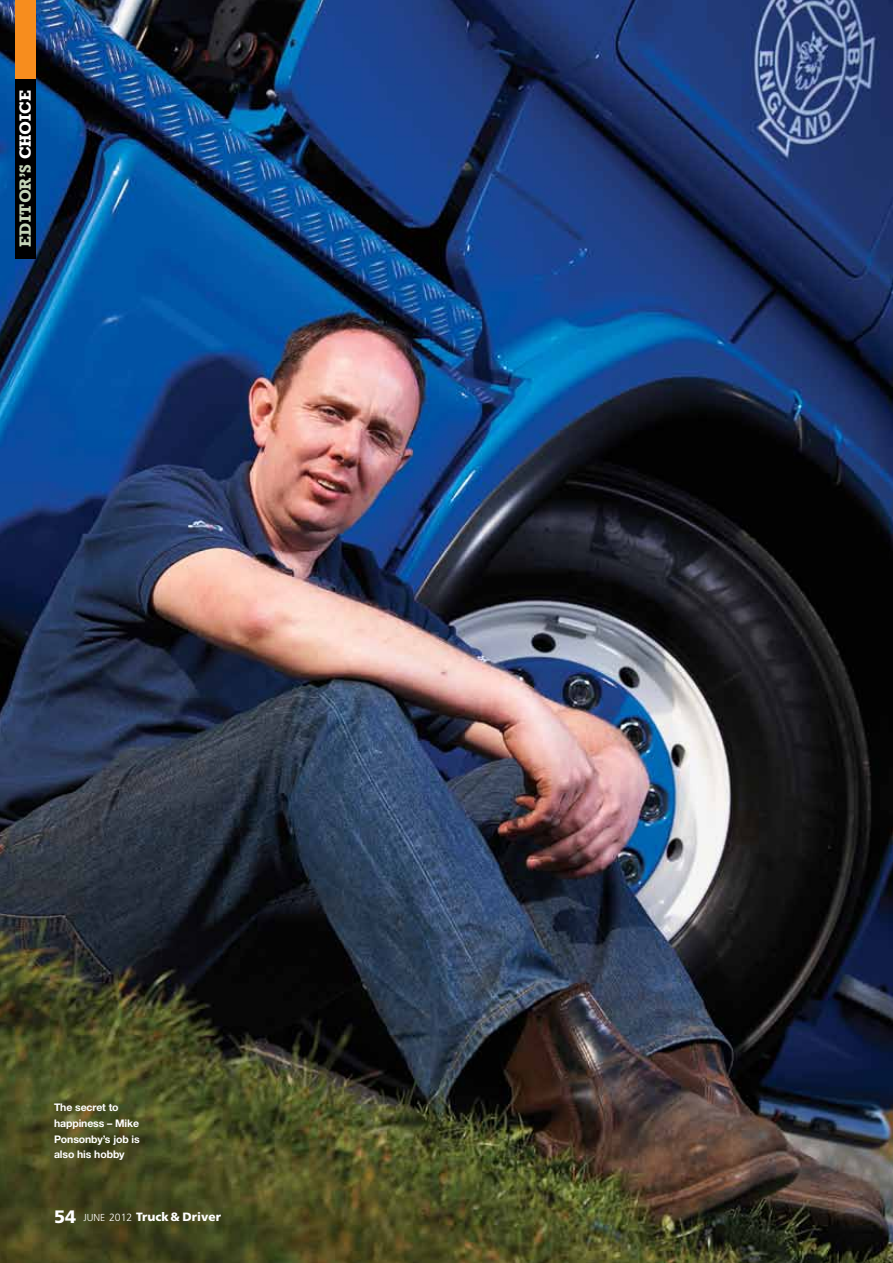
<style>
.page{position:relative;width:893px;height:1263px;background:#fff}
.page>*{position:absolute;margin:0;border:0;box-sizing:border-box;transform-origin:0 0}
.t1{font:700 16.5px "Rockwell Std";letter-spacing:-.005em;color:#c5d6b9}
.t2{font:900 12px "Frutiger LT Pro";color:#fff}
.t3{font:700 10.5px/15.8px "Helvetica Neue LT Pro";letter-spacing:-.01em;color:#fff}
.s1{color:#fff}
.s2{font-size:18px}
.s3{font-weight:300;font-size:10.2px}
.s4{font-weight:300;font-size:10.5px}
</style>
<div class="page">
<img style="left:0;top:0;width:893px;height:1263px">
<div style="left:15px;top:78px;width:20px;height:180px;background:#000"></div>
<div style="left:15px;top:0;width:20px;height:78px;background:#f78d1e"></div>
<h1 class="t1" style="left:16px;top:247px;width:158px;rotate:-90deg">EDITOR’S <span class="s1">CHOICE</span></h1>
<p class="t3" style="left:54px;top:1099px;width:87px">The secret to happiness – Mike<br>Ponsonby’s job is also his hobby</p>
<p class="t2" style="left:54px;top:1210px;width:169px"><span class="s2">54</span> <span class="s3">JUNE</span> <span class="s4">2012</span> Truck &amp; Driver</p>
</div>
